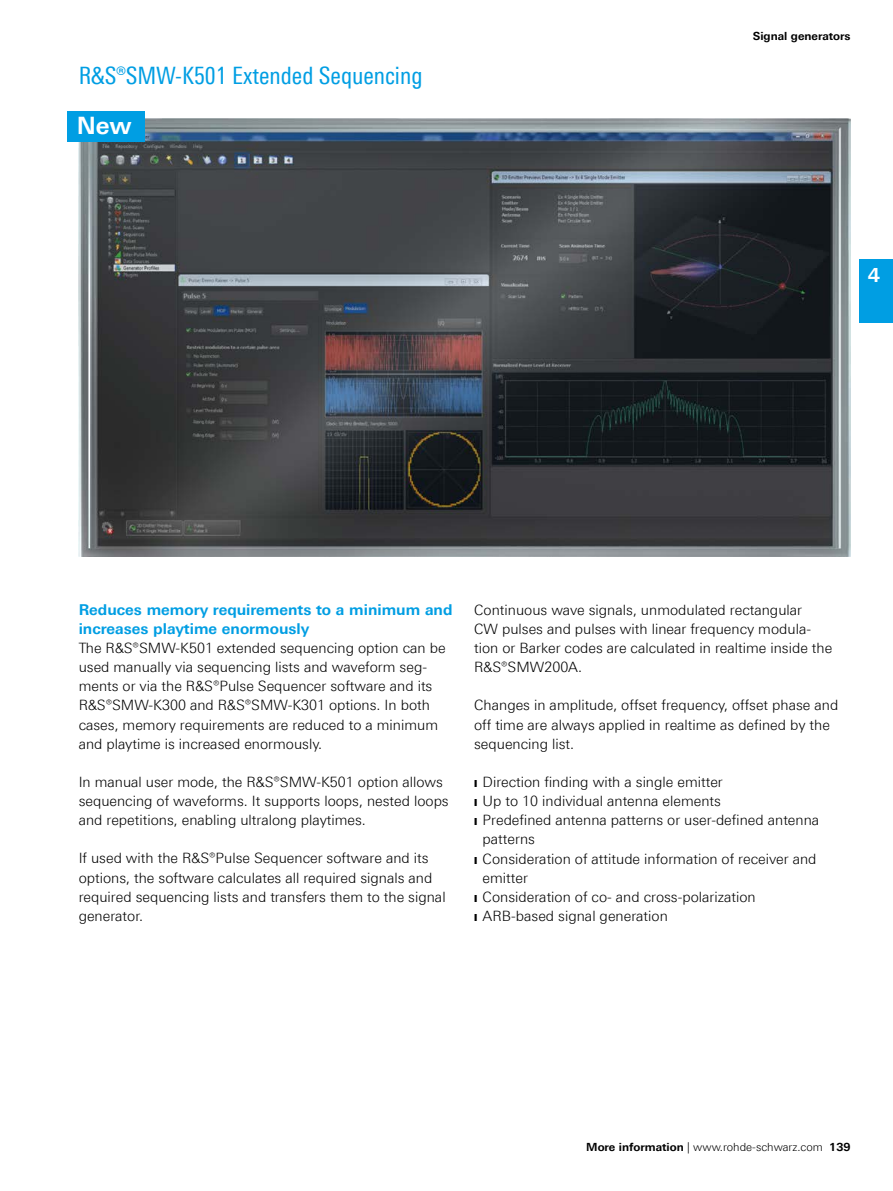
<style>
.page{position:relative;width:893px;height:1191px;background:#fff}
.page>*{position:absolute;margin:0;border:0;box-sizing:border-box;transform-origin:0 0}
.t1{font:24px "Linotype Univers 420 Cn";color:#009ee3}
.t2{font:700 24px "Linotype Univers 630";color:#fff}
.t3{font:700 19.5px "Linotype Univers 630";color:#fff}
.t4{font:700 15px/19.2px "Linotype Univers 630";color:#009ee3}
.t5{font:300 14.25px/19.2px "Linotype Univers 330";color:#000}
.t6{font:300 11.25px "Linotype Univers 330";color:#000}
.t7{font:700 11.25px "Linotype Univers 630";color:#000}
.s1{font-family:"Linotype Univers 630";font-weight:700}
</style>
<div class="page">
<div style="left:859px;top:259px;width:34px;height:64px;background:#009ee3"></div>
<img style="left:79px;top:118px;width:771px;height:438px">
<div style="left:67px;top:111px;width:78px;height:30px;background:#009ee3"></div>
<h1 class="t1" style="left:79px;top:62px;width:345px">R&amp;S®SMW-K501 Extended Sequencing</h1>
<h1 class="t2" style="left:77px;top:111px;width:56px">New</h1>
<p class="t7" style="left:753px;top:30px;width:99px">Signal generators</p>
<h2 class="t3" style="left:868px;top:263px;width:14px">4</h2>
<p class="t4" style="left:79px;top:599px;width:375px">Reduces memory requirements to a minimum and increases playtime enormously</p>
<p class="t5" style="left:79px;top:638px;width:368px">The R&amp;S®SMW-K501 extended sequencing option can be used manually via sequencing lists and waveform seg&shy;ments or via the R&amp;S®Pulse Sequencer software and its R&amp;S®SMW-K300 and R&amp;S®SMW-K301 options. In both cases, memory requirements are reduced to a minimum and playtime is increased enormously.</p>
<p class="t5" style="left:79px;top:772px;width:372px">In manual user mode, the R&amp;S®SMW-K501 option allows sequencing of waveforms. It supports loops, nested loops and repetitions, enabling ultralong playtimes.</p>
<p class="t5" style="left:79px;top:848px;width:368px">If used with the R&amp;S®Pulse Sequencer software and its options, the software calculates all required signals and required sequencing lists and transfers them to the signal generator.</p>
<p class="t5" style="left:474px;top:600px;width:360px">Continuous wave signals, unmodulated rectangular<br>CW pulses and pulses with linear frequency modula&shy;tion or Barker codes are calculated in realtime inside the R&amp;S®SMW200A.</p>
<p class="t5" style="left:474px;top:695px;width:366px">Changes in amplitude, offset frequency, offset phase and off time are always applied in realtime as defined by the sequencing list.</p>
<p class="t5" style="left:474px;top:772px;width:250px">❙ Direction finding with a single emitter</p>
<p class="t5" style="left:474px;top:791px;width:248px">❙ Up to 10 individual antenna elements</p>
<p class="t5" style="left:474px;top:810px;width:347px">❙ Predefined antenna patterns or user-defined antenna</p>
<p class="t5" style="left:483px;top:829px;width:54px">patterns</p>
<p class="t5" style="left:474px;top:848px;width:344px">❙ Consideration of attitude information of receiver and</p>
<p class="t5" style="left:483px;top:868px;width:47px">emitter</p>
<p class="t5" style="left:474px;top:887px;width:283px">❙ Consideration of co- and cross-polarization</p>
<p class="t5" style="left:474px;top:906px;width:195px">❙ ARB-based signal generation</p>
<p class="t6" style="left:586px;top:1140px;width:266px"><span class="s1">More information</span> | www.rohde-schwarz.com <span class="s1">139</span></p>
</div>
